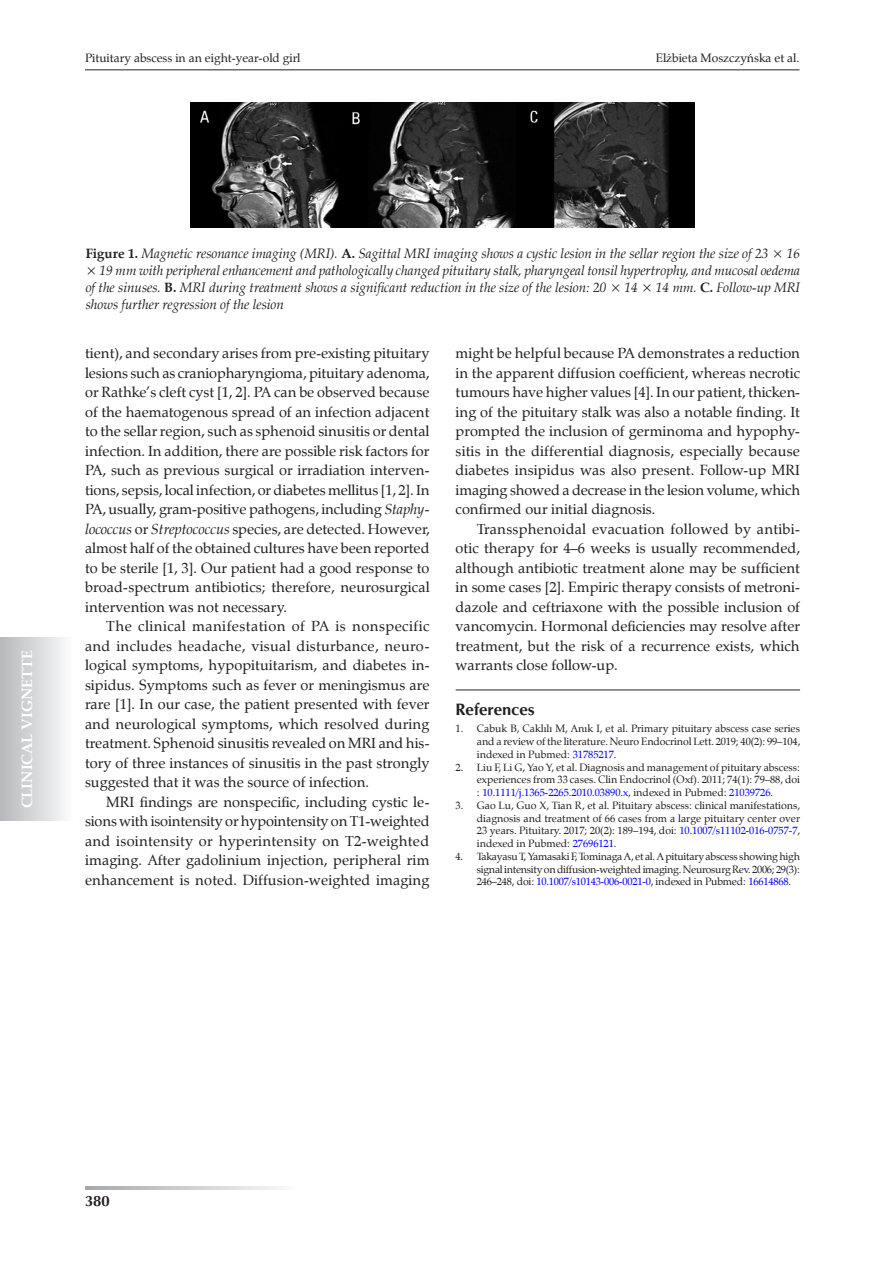
<style>
.page{position:relative;width:893px;height:1263px;background:#fff}
.page>*{position:absolute;margin:0;border:0;box-sizing:border-box;transform-origin:0 0}
.t1{font:700 16.5px "Zapf Humnst EU";color:#231f20}
.t2{font:700 15px "Zapf Calligr EU";color:#fff}
.t3{font:700 15px "Zapf Humnst EU";color:#231f20}
.t4{font:14.55px/19.5px "Zapf Calligr EU";color:#231f20;text-align:justify}
.t5{font:italic 13.5px/17px "Zapf Calligr EU";color:#231f20;text-align:justify}
.t6{font:12px "Zapf Calligr EU";color:#231f20}
.t7{font:10.5px/12.8px "Zapf Calligr EU";color:#231f20;text-align:justify}
.s1{font-weight:700;font-style:normal}
.s2{font-style:italic}
.s3{color:#00f}
</style>
<div class="page">
<svg style="left:85px;top:1186px;width:194px;height:3px"></svg>
<hr style="left:85px;top:69px;width:714px;height:1px;background:#231f20">
<div style="left:0;top:638px;width:73px;height:182px;background:linear-gradient(to right,#b7b8bb,#fbfcfd)"></div>
<hr style="left:456px;top:689px;width:344px;height:1px;background:#231f20">
<img style="left:191px;top:102px;width:504px;height:125px">
<p class="t6" style="left:85px;top:50px;width:217px">Pituitary abscess in an eight-year-old girl</p>
<p class="t6" style="left:656px;top:50px;width:145px">Elżbieta Moszczyńska et al.</p>
<p class="t2" style="left:18px;top:808px;width:160px;rotate:-90deg">Clinical vignette</p>
<p class="t5" style="left:86px;top:245px;width:716px"><span class="s1">Figure 1.</span> Magnetic resonance imaging (MRI). <span class="s1">A.</span> Sagittal MRI imaging shows a cystic lesion in the sellar region the size of 23 × 16 × 19 mm with peripheral enhancement and pathologically changed pituitary stalk, pharyngeal tonsil hypertrophy, and mucosal oedema of the sinuses. <span class="s1">B.</span> MRI during treatment shows a significant reduction in the size of the lesion: 20 × 14 × 14 mm. <span class="s1">C.</span> Follow-up MRI shows further regression of the lesion</p>
<p class="t4" style="left:85px;top:344px;width:346px">tient), and secondary arises from pre-existing pituitary lesions such as craniopharyngioma, pituitary adenoma, or Rathke’s cleft cyst [1, 2]. PA can be observed because of the haematogenous spread of an infection adjacent to the sellar region, such as sphenoid sinusitis or dental infection. In addition, there are possible risk factors for PA, such as previous surgical or irradiation interven&shy;tions, sepsis, local infection, or diabetes mellitus [1, 2]. In PA, usually, gram-positive pathogens, including <span class="s2">Staphy&shy;lococcus</span> or <span class="s2">Streptococcus</span> species, are detected. However, almost half of the obtained cultures have been reported to be sterile [1, 3]. Our patient had a good response to broad-spectrum antibiotics; therefore, neurosurgical intervention was not necessary.</p>
<p class="t4" style="left:85px;top:617px;width:346px;text-indent:21px">The clinical manifestation of PA is nonspecific and includes headache, visual disturbance, neuro&shy;logical symptoms, hypopituitarism, and diabetes in&shy;sipidus. Symptoms such as fever or meningismus are rare [1]. In our case, the patient presented with fever and neurological symptoms, which resolved during treatment. Sphenoid sinusitis revealed on MRI and his&shy;tory of three instances of sinusitis in the past strongly suggested that it was the source of infection.</p>
<p class="t4" style="left:85px;top:792px;width:346px;text-indent:21px">MRI findings are nonspecific, including cystic le&shy;sions with isointensity or hypointensity on T1-weighted and isointensity or hyperintensity on T2-weighted imaging. After gadolinium injection, peripheral rim enhancement is noted. Diffusion-weighted imaging</p>
<p class="t4" style="left:456px;top:344px;width:346px">might be helpful because PA demonstrates a reduction in the apparent diffusion coefficient, whereas necrotic tumours have higher values [4]. In our patient, thicken&shy;ing of the pituitary stalk was also a notable finding. It prompted the inclusion of germinoma and hypophy&shy;sitis in the differential diagnosis, especially because diabetes insipidus was also present. Follow-up MRI imaging showed a decrease in the lesion volume, which confirmed our initial diagnosis.</p>
<p class="t4" style="left:456px;top:519px;width:346px;text-indent:21px">Transsphenoidal evacuation followed by antibi&shy;otic therapy for 4–6 weeks is usually recommended, although antibiotic treatment alone may be sufficient in some cases [2]. Empiric therapy consists of metroni&shy;dazole and ceftriaxone with the possible inclusion of vancomycin. Hormonal deficiencies may resolve after treatment, but the risk of a recurrence exists, which warrants close follow-up.</p>
<p class="t1" style="left:456px;top:699px;width:81px">References</p>
<p class="t7" style="left:477px;top:723px;width:325px;text-indent:-21px">1. Cabuk B, Caklılı M, Anık I, et al. Primary pituitary abscess case series and a review of the literature. Neuro Endocrinol Lett. 2019; 40(2): 99–104, indexed in Pubmed: <span class="s3">31785217</span>.</p>
<p class="t7" style="left:477px;top:761px;width:325px;text-indent:-21px">2. Liu F, Li G, Yao Y, et al. Diagnosis and management of pituitary abscess: experiences from 33 cases. Clin Endocrinol (Oxf). 2011; 74(1): 79–88, doi : <span class="s3">10.1111/j.1365-2265.2010.03890.x</span>, indexed in Pubmed: <span class="s3">21039726</span>.</p>
<p class="t7" style="left:477px;top:799px;width:325px;text-indent:-21px">3. Gao Lu, Guo X, Tian R, et al. Pituitary abscess: clinical manifestations, diagnosis and treatment of 66 cases from a large pituitary center over 23 years. Pituitary. 2017; 20(2): 189–194, doi: <span class="s3">10.1007/s11102-016-0757-7</span>, indexed in Pubmed: <span class="s3">27696121</span>.</p>
<p class="t7" style="left:477px;top:850px;width:325px;text-indent:-21px">4. Takayasu T, Yamasaki F, Tominaga A, et al. A pituitary abscess showing high signal intensity on diffusion-weighted imaging. Neurosurg Rev. 2006; 29(3):<br>246–248, doi: <span class="s3">10.1007/s10143-006-0021-0</span>, indexed in Pubmed: <span class="s3">16614868</span>.</p>
<p class="t3" style="left:85px;top:1191px;width:26px">380</p>
</div>
